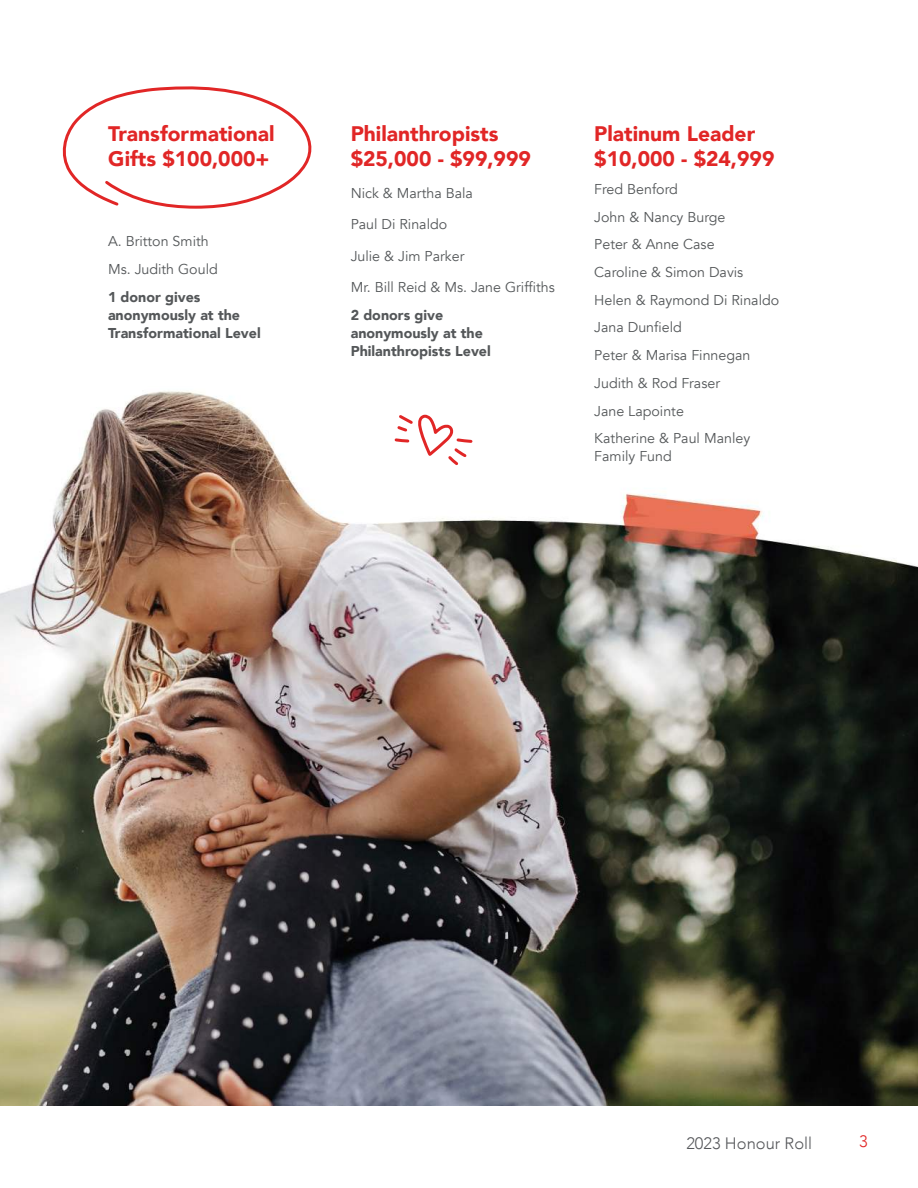
<style>
.page{position:relative;width:918px;height:1188px;background:#fff}
.page>*{position:absolute;margin:0;border:0;box-sizing:border-box;transform-origin:0 0}
.t1{font:900 21px/25.2px "Avenir";color:#e12626}
.t2{font:300 16.5px "Avenir";color:#55575a}
.t3{font:300 16.5px "Avenir";color:#e12626}
.t4{font:14.25px/27.8px "Avenir";color:#545759}
.t5{font:900 14.25px/18px "Avenir";color:#545759}
</style>
<div class="page">
<img style="left:0;top:391px;width:918px;height:715px">
<svg style="left:393px;top:412px;width:81px;height:56px"></svg>
<svg style="left:62px;top:86px;width:250px;height:123px"></svg>
<h1 class="t1" style="left:108px;top:123px;width:168px">Transformational<br>Gifts $100,000+</h1>
<h1 class="t1" style="left:351px;top:123px;width:182px">Philanthropists $25,000 - $99,999</h1>
<p class="t4" style="left:351px;top:180px;width:124px">Nick &amp; Martha Bala</p>
<p class="t4" style="left:351px;top:212px;width:98px">Paul Di Rinaldo</p>
<p class="t4" style="left:351px;top:243px;width:115px">Julie &amp; Jim Parker</p>
<p class="t4" style="left:351px;top:274px;width:206px">Mr. Bill Reid &amp; Ms. Jane Griffiths</p>
<p class="t5" style="left:351px;top:307px;width:142px">2 donors give anonymously at the<br>Philanthropists Level</p>
<p class="t4" style="left:108px;top:229px;width:111px">A. Britton Smith<br>Ms. Judith Gould</p>
<p class="t5" style="left:108px;top:289px;width:154px">1 donor gives anonymously at the<br>Transformational Level</p>
<h1 class="t1" style="left:594px;top:123px;width:182px">Platinum Leader $10,000 - $24,999</h1>
<p class="t4" style="left:594px;top:176px;width:187px">Fred Benford<br>John &amp; Nancy Burge<br>Peter &amp; Anne Case<br>Caroline &amp; Simon Davis<br>Helen &amp; Raymond Di Rinaldo<br>Jana Dunfield<br>Peter &amp; Marisa Finnegan<br>Judith &amp; Rod Fraser<br>Jane Lapointe<br>Katherine &amp; Paul Manley</p>
<p class="t4" style="left:594px;top:444px;width:79px">Family Fund</p>
<p class="t2" style="left:686px;top:1133px;width:127px">2023 Honour Roll</p>
<p class="t3" style="left:859px;top:1134px;width:10px">3</p>
</div>
